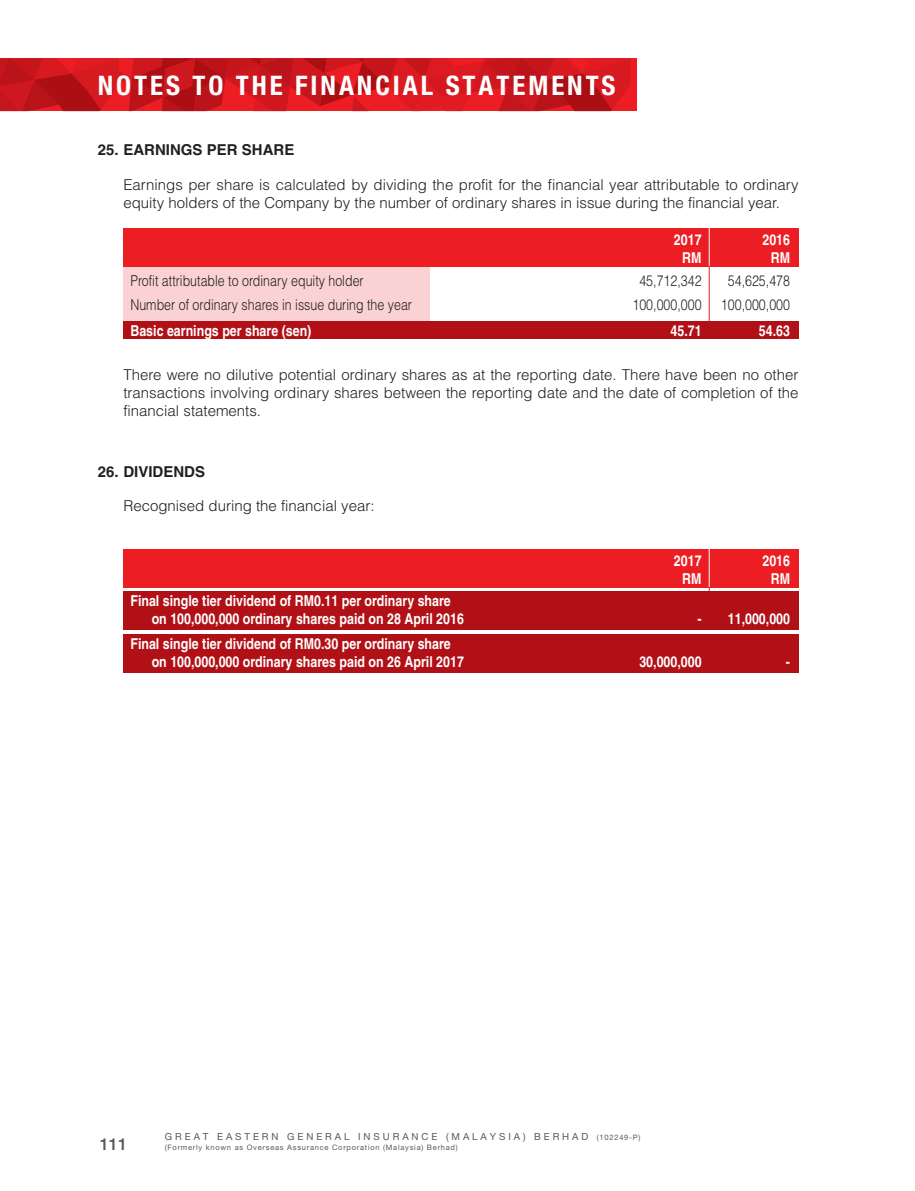
<style>
.page{position:relative;width:915px;height:1191px;background:#fff}
.page>*{position:absolute;margin:0;border:0;box-sizing:border-box;transform-origin:0 0}
.t1{font:700 condensed 27px "Helvetica Neue LT Pro";letter-spacing:.11em;color:#fff}
.t2{font:500 16.5px "Helvetica Neue LT Pro";color:#58595b}
.t3{font:300 15px/18px "Helvetica";color:#231f20;text-align:justify}
.t4{font:700 15px/18px "Helvetica";color:#fff;text-align:center;scale:.83 1}
.t5{font:300 15px/24px "Helvetica";color:#231f20;text-align:center;scale:.83 1}
.t6{font:700 15px "Helvetica";color:#231f20}
.t7{font:300 15px "Helvetica";color:#fff;scale:.83 1}
.t8{font:9.75px "Helvetica Neue LT Pro";letter-spacing:.3em;color:#58595b}
.t9{font:7.5px "Helvetica Neue LT Pro";letter-spacing:.1em;color:#58595b}
.s1{font-size:7.5px}
</style>
<div class="page">
<div style="left:123px;top:228px;width:675px;height:38px;background:#ed1d24"></div>
<div style="left:123px;top:266px;width:306px;height:56px;background:#fbd2d4"></div>
<hr style="left:708px;top:228px;width:1px;height:38px;background:#fff">
<hr style="left:708px;top:266px;width:1px;height:56px;background:#ed1d24">
<div style="left:123px;top:322px;width:675px;height:17px;background:#b11116"></div>
<div style="left:123px;top:549px;width:675px;height:38px;background:#ed1d24"></div>
<hr style="left:708px;top:549px;width:1px;height:38px;background:#fff">
<div style="left:123px;top:592px;width:675px;height:38px;background:#b11116"></div>
<div style="left:123px;top:634px;width:675px;height:38px;background:#b11116"></div>
<svg style="left:0;top:58px;width:630px;height:53px;background:#cc161d"></svg>
<h1 class="t1" style="left:98px;top:69px;width:519px">NOTES TO THE FINANCIAL STATEMENTS</h1>
<p class="t6" style="left:98px;top:141px;width:198px">25. EARNINGS PER SHARE</p>
<p class="t3" style="left:123px;top:176px;width:676px">Earnings per share is calculated by dividing the profit for the financial year attributable to ordinary equity holders of the Company by the number of ordinary shares in issue during the financial year.</p>
<p class="t4" style="left:673px;top:230px;width:35px">2017<br>RM</p>
<p class="t5" style="left:130px;top:269px;width:341px;text-align:left">Profit attributable to ordinary equity holder<br>Number of ordinary shares in issue during the year</p>
<p class="t5" style="left:632px;top:269px;width:85px">45,712,342<br>100,000,000</p>
<p class="t4" style="left:670px;top:321px;width:39px">45.71</p>
<p class="t4" style="left:130px;top:321px;width:219px">Basic earnings per share (sen)</p>
<p class="t4" style="left:762px;top:230px;width:35px">2016<br>RM</p>
<p class="t5" style="left:720px;top:269px;width:85px">54,625,478<br>100,000,000</p>
<p class="t4" style="left:758px;top:321px;width:39px">54.63</p>
<p class="t7" style="left:785px;top:276px;width:6px">-</p>
<p class="t3" style="left:123px;top:366px;width:676px">There were no dilutive potential ordinary shares as at the reporting date. There have been no other transactions involving ordinary shares between the reporting date and the date of completion of the financial statements.</p>
<p class="t6" style="left:98px;top:462px;width:109px">26. DIVIDENDS</p>
<p class="t3" style="left:123px;top:497px;width:252px">Recognised during the financial year:</p>
<p class="t4" style="left:152px;top:591px;width:377px;text-align:left;text-indent:-21px">Final single tier dividend of RM0.11 per ordinary share on 100,000,000 ordinary shares paid on 28 April 2016</p>
<p class="t4" style="left:152px;top:634px;width:377px;text-align:left;text-indent:-21px">Final single tier dividend of RM0.30 per ordinary share on 100,000,000 ordinary shares paid on 26 April 2017</p>
<p class="t4" style="left:673px;top:551px;width:35px">2017<br>RM</p>
<p class="t4" style="left:697px;top:609px;width:6px">-</p>
<p class="t4" style="left:762px;top:551px;width:35px">2016<br>RM</p>
<p class="t4" style="left:727px;top:609px;width:76px">11,000,000</p>
<p class="t4" style="left:639px;top:652px;width:76px">30,000,000</p>
<p class="t4" style="left:785px;top:652px;width:6px">-</p>
<p class="t2" style="left:100px;top:1134px;width:29px">111</p>
<p class="t8" style="left:165px;top:1130px;width:477px">GREAT EASTERN GENERAL INSURANCE (MALAYSIA) BERHAD <span class="s1">(102249-P)</span></p>
<p class="t9" style="left:165px;top:1142px;width:294px">(Formerly known as Overseas Assurance Corporation (Malaysia) Berhad)</p>
</div>
